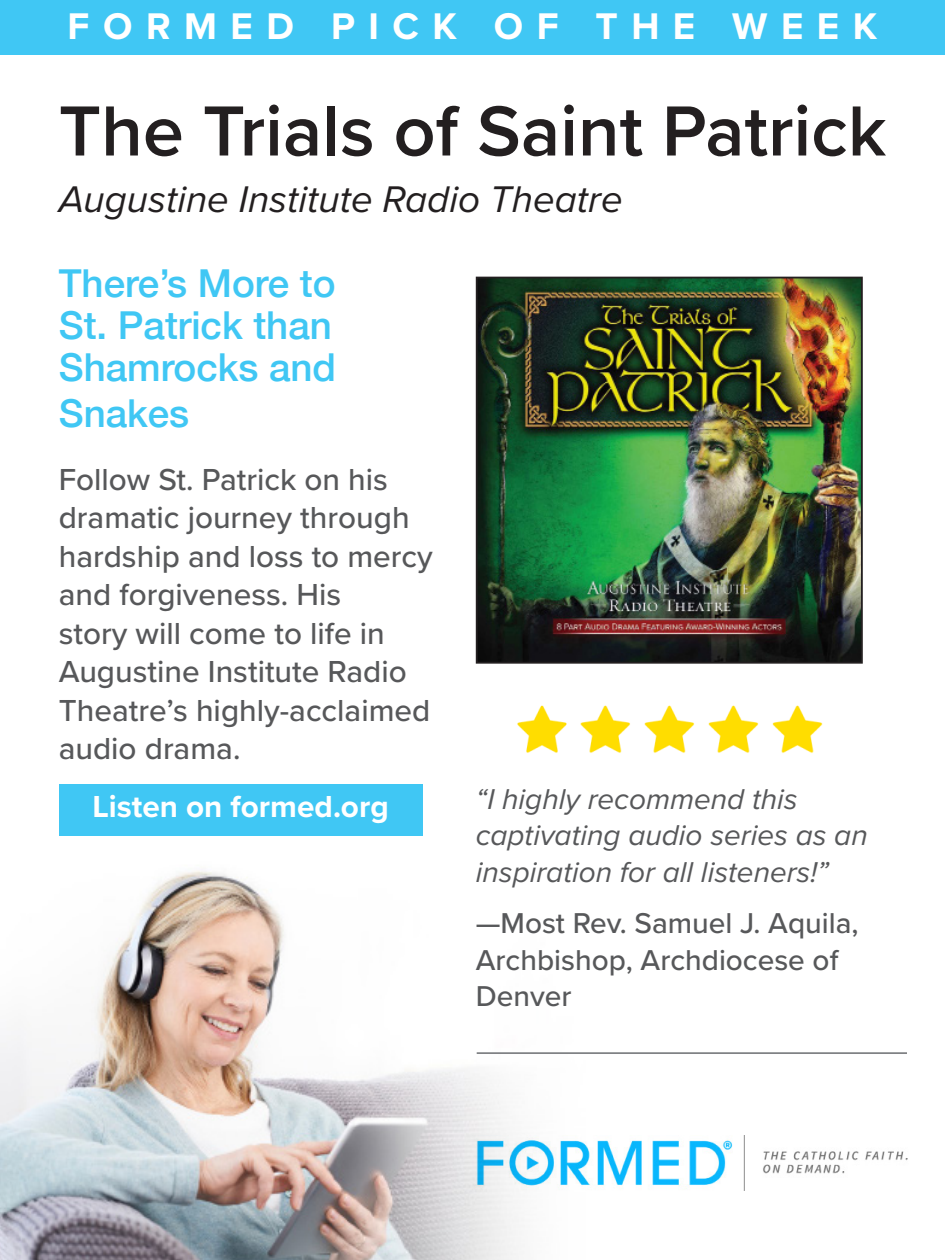
<style>
.page{position:relative;width:945px;height:1260px;background:#fff}
.page>*{position:absolute;margin:0;border:0;box-sizing:border-box;transform-origin:0 0}
.t1{font:600 73.5px "Proxima Nova";color:#231f20}
.t2{font:500 38.5px/42px "Helvetica Neue";color:#40c7f4;text-align:justify}
.t3{font:italic 38.5px "Proxima Nova";color:#231f20}
.t4{font:700 38.5px "Proxima Nova";letter-spacing:.35em;color:#fff}
.t5{font:500 31.5px/38.5px "Proxima Nova";color:#57585a}
.t6{font:700 31.5px "Proxima Nova";color:#fff}
.t7{font:italic 29.75px/36.8px "Proxima Nova";color:#57585a}
.t8{font:500 29.75px/36.8px "Proxima Nova";color:#57585a}
</style>
<div class="page">
<div style="left:0;top:0;width:945px;height:55px;background:#40c7f4"></div>
<img style="left:0;top:651px;width:745px;height:609px">
<img style="left:513px;top:703px;width:310px;height:59px">
<img style="left:455px;top:1136px;width:453px;height:55px">
<hr style="left:477px;top:1052px;width:430px;height:2px;background:#808285">
<img style="left:479px;top:280px;width:381px;height:381px">
<div style="left:476px;top:277px;width:387px;height:387px;border:2px solid #231f20"></div>
<div style="left:59px;top:784px;width:363px;height:52px;background:#40c7f4"></div>
<p class="t4" style="left:68px;top:-2px;width:811px">FORMED PICK OF THE WEEK</p>
<p class="t1" style="left:59px;top:76px;width:829px">The Trials of Saint Patrick</p>
<p class="t3" style="left:59px;top:170px;width:565px">Augustine Institute Radio Theatre</p>
<p class="t2" style="left:59px;top:259px;width:279px">There’s More to St. Patrick than Shamrocks and</p>
<p class="t2" style="left:59px;top:389px;width:132px">Snakes</p>
<p class="t5" style="left:59px;top:459px;width:376px">Follow St. Patrick on his dramatic journey through hardship and loss to mercy and forgiveness. His<br>story will come to life in<br>Augustine Institute Radio<br>Theatre’s highly-acclaimed audio drama.</p>
<p class="t6" style="left:92px;top:783px;width:298px">Listen on formed.org</p>
<p class="t7" style="left:476px;top:779px;width:394px">“I highly recommend this captivating audio series as an inspiration for all listeners!”</p>
<p class="t8" style="left:476px;top:903px;width:384px">—Most Rev. Samuel J. Aquila,<br>Archbishop, Archdiocese of<br>Denver</p>
</div>
